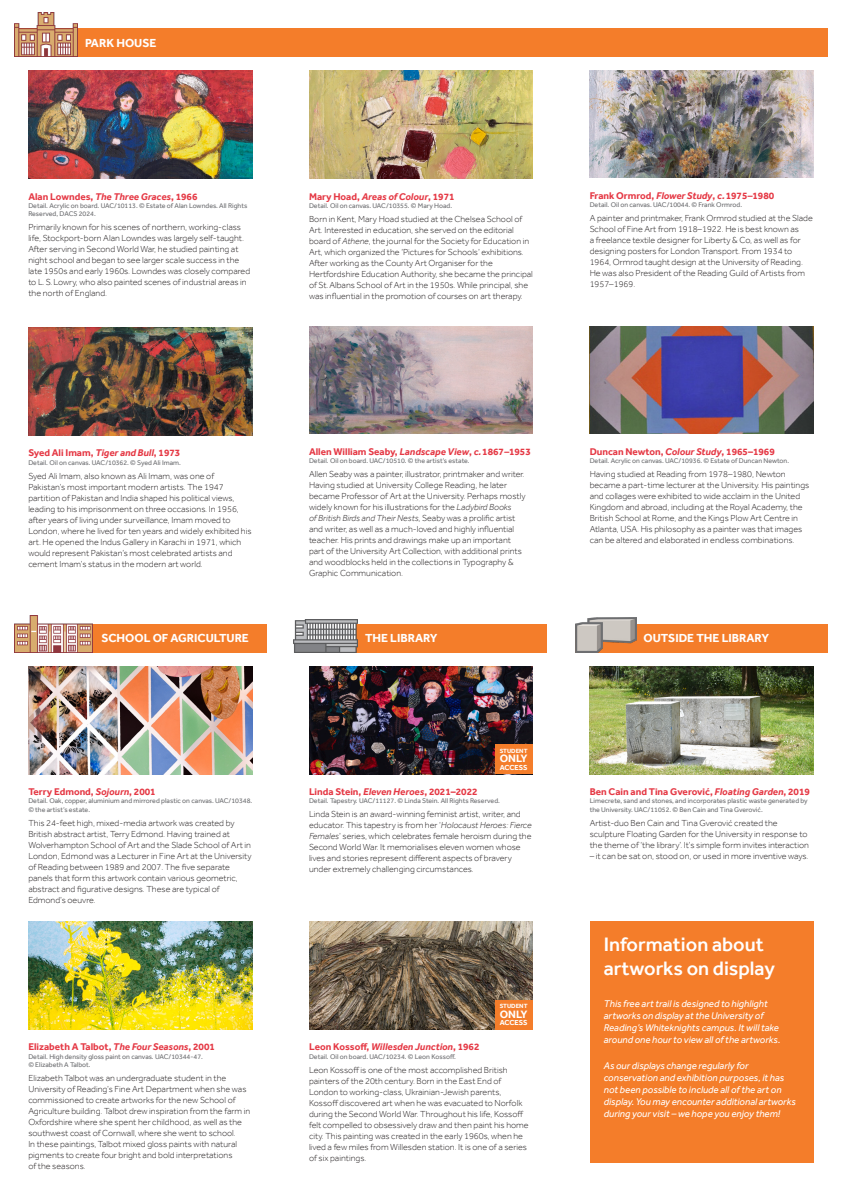
<style>
.page{position:relative;width:842px;height:1191px;background:#fff}
.page>*{position:absolute;margin:0;border:0;box-sizing:border-box;transform-origin:0 0}
.Orange_box_h1{font:500 20px/24px "Effra";color:#fff}
.artwork_locations{font:700 12px "Effra";color:#fff}
.artwork_locations-2{font:700 11px "Effra";color:#fff}
.t1{font:700 10px "Effra";color:#e53945}
.Orange_box_p1{font:italic 10px/12px "Effra";color:#fff}
.p1{font:300 9px/11px "Effra";color:#231f20}
.artwork_locations-3{font:700 7.4px "Effra";color:#fff}
.t2{font:7px/8.4px "Effra";color:#6c6d70}
.artwork_locations-4{font:700 6.2px "Effra";color:#fff}
.s1{font-style:italic}
</style>
<div class="page">
<img style="left:309px;top:666px;width:224px;height:108px">
<div style="left:14px;top:624px;width:252px;height:28px;background:#f47d2a"></div>
<div style="left:575px;top:624px;width:253px;height:28px;background:#f47d2a"></div>
<div style="left:14px;top:28px;width:814px;height:29px;background:#f47d2a"></div>
<div style="left:299px;top:624px;width:248px;height:28px;background:#f47d2a"></div>
<img style="left:590px;top:666px;width:224px;height:108px">
<img style="left:28px;top:327px;width:224px;height:108px">
<img style="left:28px;top:71px;width:224px;height:108px">
<img style="left:590px;top:326px;width:224px;height:108px">
<img style="left:590px;top:70px;width:224px;height:108px">
<img style="left:309px;top:921px;width:224px;height:108px">
<img style="left:309px;top:326px;width:224px;height:107px">
<img style="left:28px;top:921px;width:224px;height:108px">
<img style="left:309px;top:71px;width:224px;height:108px">
<img style="left:28px;top:666px;width:224px;height:108px">
<img style="left:294px;top:619px;width:64px;height:33px">
<img style="left:14px;top:615px;width:78px;height:37px">
<img style="left:14px;top:12px;width:64px;height:45px">
<img style="left:575px;top:617px;width:61px;height:35px">
<div style="left:495px;top:744px;width:38px;height:30px;background:#f47d2a"></div>
<div style="left:495px;top:999px;width:38px;height:30px;background:#f47d2a"></div>
<div style="left:590px;top:921px;width:224px;height:241px;background:#f47d2a"></div>
<p class="artwork_locations" style="left:85px;top:35px;width:73px">PARK HOUSE</p>
<p class="t1" style="left:28px;top:190px;width:171px">Alan Lowndes, <span class="s1">The Three Graces</span>, 1966</p>
<p class="t2" style="left:28px;top:201px;width:220px">Detail. Acrylic on board. UAC/10113. © Estate of Alan Lowndes. All Rights<br>Reserved, DACS 2024.</p>
<p class="p1" style="left:28px;top:222px;width:223px">Primarily known for his scenes of northern, working-class life, Stockport-born Alan Lowndes was largely self-taught.<br>After serving in Second World War, he studied painting at night school and began to see larger scale success in the late 1950s and early 1960s. Lowndes was closely compared to L. S. Lowry, who also painted scenes of industrial areas in the north of England.</p>
<p class="t1" style="left:309px;top:190px;width:147px">Mary Hoad, <span class="s1">Areas of Colour</span>, 1971</p>
<p class="t2" style="left:309px;top:201px;width:145px">Detail. Oil on canvas. UAC/10355. © Mary Hoad.</p>
<p class="p1" style="left:309px;top:213px;width:225px">Born in Kent, Mary Hoad studied at the Chelsea School of Art. Interested in education, she served on the editorial board of <span class="s1">Athene</span>, the journal for the Society for Education in Art, which organized the ‘Pictures for Schools’ exhibitions.<br>After working as the County Art Organiser for the Hertfordshire Education Authority, she became the principal of St. Albans School of Art in the 1950s. While principal, she was influential in the promotion of courses on art therapy.</p>
<p class="t1" style="left:590px;top:189px;width:186px">Frank Ormrod, <span class="s1">Flower Study</span>, <span class="s1">c.</span> 1975<span class="s1">–</span>1980</p>
<p class="t2" style="left:590px;top:200px;width:154px">Detail. Oil on canvas. UAC/10044. © Frank Ormrod.</p>
<p class="p1" style="left:590px;top:212px;width:225px">A painter and printmaker, Frank Ormrod studied at the Slade School of Fine Art from 1918–1922. He is best known as<br>a freelance textile designer for Liberty &amp; Co, as well as for designing posters for London Transport. From 1934 to 1964, Ormrod taught design at the University of Reading.<br>He was also President of the Reading Guild of Artists from 1957–1969.</p>
<p class="t1" style="left:28px;top:447px;width:154px">Syed Ali Imam, <span class="s1">Tiger and Bull</span>, 1973</p>
<p class="t2" style="left:28px;top:458px;width:154px">Detail. Oil on canvas. UAC/10362. © Syed Ali Imam.</p>
<p class="p1" style="left:28px;top:470px;width:225px">Syed Ali Imam, also known as Ali Imam, was one of Pakistan’s most important modern artists. The 1947 partition of Pakistan and India shaped his political views, leading to his imprisonment on three occasions. In 1956, after years of living under surveillance, Imam moved to London, where he lived for ten years and widely exhibited his art. He opened the Indus Gallery in Karachi in 1971, which would represent Pakistan’s most celebrated artists and cement Imam’s status in the modern art world.</p>
<p class="artwork_locations" style="left:101px;top:631px;width:149px">SCHOOL OF AGRICULTURE</p>
<p class="t1" style="left:28px;top:785px;width:129px">Terry Edmond, <span class="s1">Sojourn</span>, 2001</p>
<p class="t2" style="left:28px;top:796px;width:225px">Detail. Oak, copper, aluminium and mirrored plastic on canvas. UAC/10348. © the artist’s estate.</p>
<p class="p1" style="left:28px;top:817px;width:225px">This 24-feet high, mixed-media artwork was created by British abstract artist, Terry Edmond. Having trained at Wolverhampton School of Art and the Slade School of Art in London, Edmond was a Lecturer in Fine Art at the University of Reading between 1989 and 2007. The five separate panels that form this artwork contain various geometric, abstract and figurative designs. These are typical of Edmond’s oeuvre.</p>
<p class="t1" style="left:28px;top:1041px;width:188px">Elizabeth A Talbot, <span class="s1">The Four Seasons</span>, 2001</p>
<p class="t2" style="left:28px;top:1052px;width:176px">Detail. High density gloss paint on canvas. UAC/10344-47. © Elizabeth A Talbot.</p>
<p class="p1" style="left:28px;top:1072px;width:223px">Elizabeth Talbot was an undergraduate student in the University of Reading’s Fine Art Department when she was commissioned to create artworks for the new School of Agriculture building. Talbot drew inspiration from the farm in Oxfordshire where she spent her childhood, as well as the southwest coast of Cornwall, where she went to school.<br>In these paintings, Talbot mixed gloss paints with natural pigments to create four bright and bold interpretations<br>of the seasons.</p>
<p class="t1" style="left:309px;top:445px;width:223px">Allen William Seaby, <span class="s1">Landscape View</span>, <span class="s1">c.</span> 1867<span class="s1">–</span>1953</p>
<p class="t2" style="left:309px;top:456px;width:162px">Detail. Oil on board. UAC/10510. © the artist’s estate.</p>
<p class="p1" style="left:309px;top:468px;width:218px">Allen Seaby was a painter, illustrator, printmaker and writer.<br>Having studied at University College Reading, he later became Professor of Art at the University. Perhaps mostly widely known for his illustrations for the <span class="s1">Ladybird Books<br>of British Birds and Their Nests</span>, Seaby was a prolific artist and writer, as well as a much-loved and highly influential teacher. His prints and drawings make up an important part of the University Art Collection, with additional prints and woodblocks held in the collections in Typography &amp; Graphic Communication.</p>
<p class="artwork_locations" style="left:365px;top:631px;width:74px">THE LIBRARY</p>
<p class="artwork_locations-4" style="left:500px;top:747px;width:29px">STUDENT</p>
<p class="artwork_locations-2" style="left:500px;top:752px;width:29px">ONLY</p>
<p class="artwork_locations-3" style="left:500px;top:762px;width:29px">ACCESS</p>
<p class="t1" style="left:309px;top:785px;width:170px">Linda Stein, <span class="s1">Eleven Heroes</span>, 2021–2022</p>
<p class="t2" style="left:309px;top:796px;width:192px">Detail. Tapestry. UAC/11127. © Linda Stein. All Rights Reserved.</p>
<p class="p1" style="left:309px;top:808px;width:224px">Linda Stein is an award-winning feminist artist, writer, and educator. This tapestry is from her ‘<span class="s1">Holocaust Heroes: Fierce Females</span>’ series, which celebrates female heroism during the Second World War. It memorialises eleven women whose lives and stories represent different aspects of bravery under extremely challenging circumstances.</p>
<p class="artwork_locations-4" style="left:500px;top:1002px;width:29px">STUDENT</p>
<p class="artwork_locations-2" style="left:500px;top:1007px;width:29px">ONLY</p>
<p class="artwork_locations-3" style="left:500px;top:1018px;width:29px">ACCESS</p>
<p class="t1" style="left:309px;top:1041px;width:172px">Leon Kossoff, <span class="s1">Willesden Junction</span>, 1962</p>
<p class="t2" style="left:309px;top:1052px;width:148px">Detail. Oil on board. UAC/10234. © Leon Kossoff.</p>
<p class="p1" style="left:309px;top:1064px;width:221px">Leon Kossoff is one of the most accomplished British painters of the 20th century. Born in the East End of London to working-class, Ukrainian-Jewish parents, Kossoff discovered art when he was evacuated to Norfolk during the Second World War. Throughout his life, Kossoff felt compelled to obsessively draw and then paint his home city. This painting was created in the early 1960s, when he lived a few miles from Willesden station. It is one of a series of six paintings.</p>
<p class="t1" style="left:590px;top:445px;width:187px">Duncan Newton, <span class="s1">Colour Study</span>, 1965–1969</p>
<p class="t2" style="left:590px;top:456px;width:201px">Detail. Acrylic on canvas. UAC/10936. © Estate of Duncan Newton.</p>
<p class="p1" style="left:590px;top:468px;width:221px">Having studied at Reading from 1978–1980, Newton became a part-time lecturer at the University. His paintings and collages were exhibited to wide acclaim in the United Kingdom and abroad, including at the Royal Academy, the British School at Rome, and the Kings Plow Art Centre in Atlanta, USA. His philosophy as a painter was that images can be altered and elaborated in endless combinations.</p>
<p class="artwork_locations" style="left:643px;top:631px;width:127px">OUTSIDE THE LIBRARY</p>
<p class="t1" style="left:590px;top:785px;width:222px">Ben Cain and Tina Gverović, <span class="s1">Floating Garden</span>, 2019</p>
<p class="t2" style="left:590px;top:796px;width:219px">Limecrete, sand and stones, and incorporates plastic waste generated by the University. UAC/11052. © Ben Cain and Tina Gverović.</p>
<p class="p1" style="left:590px;top:817px;width:221px">Artist-duo Ben Cain and Tina Gverović created the sculpture Floating Garden for the University in response to the theme of ‘the library’. It’s simple form invites interaction</p>
<p class="p1" style="left:590px;top:850px;width:220px">– it can be sat on, stood on, or used in more inventive ways.</p>
<p class="Orange_box_h1" style="left:604px;top:932px;width:173px">Information about artworks on display</p>
<p class="Orange_box_p1" style="left:604px;top:997px;width:178px">This free art trail is designed to highlight artworks on display at the University of Reading’s Whiteknights campus. It will take around one hour to view all of the artworks.</p>
<p class="Orange_box_p1" style="left:604px;top:1059px;width:193px">As our displays change regularly for conservation and exhibition purposes, it has not been possible to include all of the art on display. You may encounter additional artworks during your visit – we hope you enjoy them!</p>
</div>
